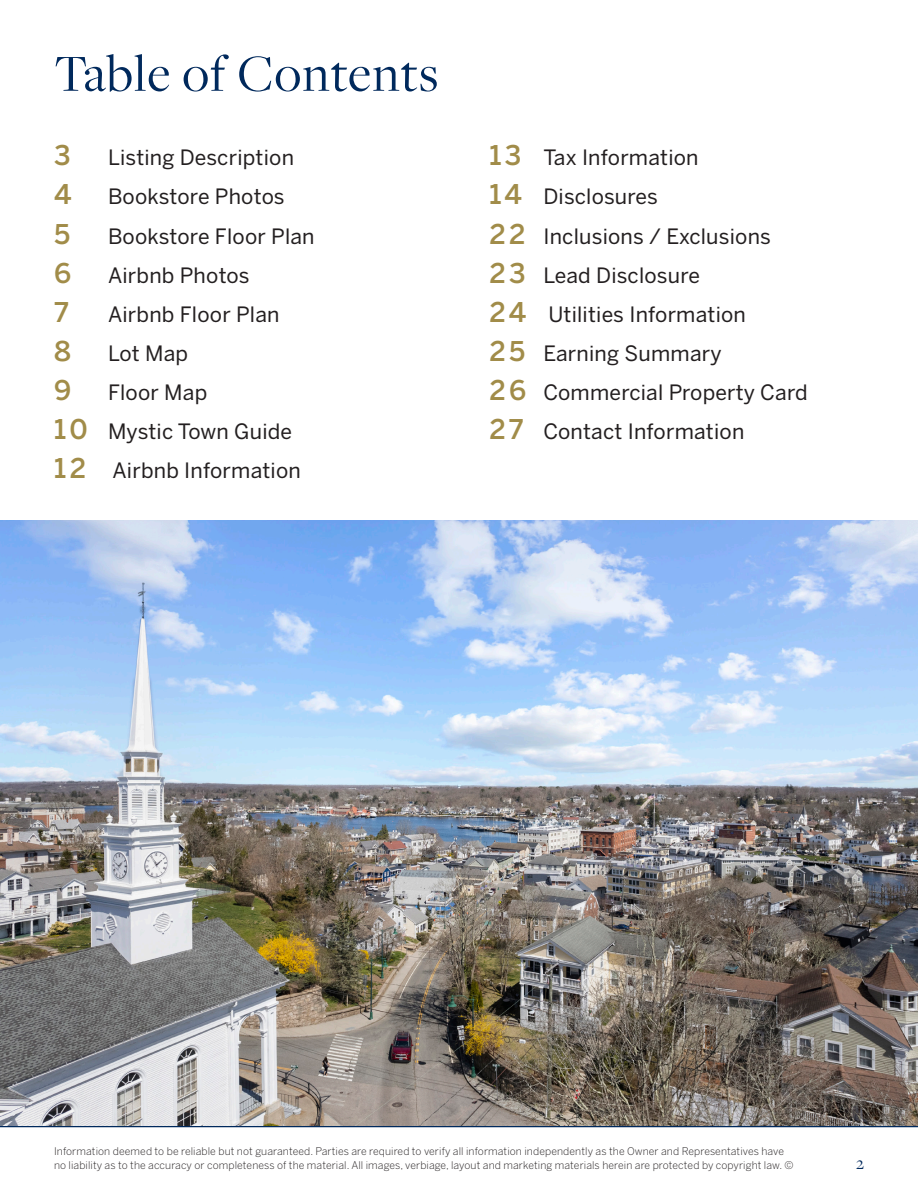
<style>
.page{position:relative;width:918px;height:1188px;background:#fff}
.page>*{position:absolute;margin:0;border:0;box-sizing:border-box;transform-origin:0 0}
.t1{font:54px "Freight Disp Pro";letter-spacing:.02em;color:#00295c}
.t2{font:500 27px "Benton Sans";color:#a18c49}
.t3{font:21px "Benton Sans";letter-spacing:.01em;color:#231f20}
.t4{font:18px "Freight Disp Pro";color:#00295c}
.t5{font:300 10.5px/13.6px "Benton Sans";letter-spacing:.01em;color:#231f20}
.s1{font-weight:500;font-size:27px;color:#a18c49}
</style>
<div class="page">
<hr style="left:0;top:1126px;width:918px;height:1px;background:#00295c">
<img style="left:0;top:520px;width:918px;height:606px">
<p class="t1" style="left:54px;top:38px;width:386px">Table of Contents</p>
<p class="t2" style="left:54px;top:139px;width:18px">3</p>
<p class="t3" style="left:108px;top:145px;width:188px">Listing Description</p>
<p class="t2" style="left:54px;top:179px;width:19px">4</p>
<p class="t3" style="left:108px;top:184px;width:178px">Bookstore Photos</p>
<p class="t2" style="left:54px;top:218px;width:18px">5</p>
<p class="t3" style="left:108px;top:223px;width:208px">Bookstore Floor Plan</p>
<p class="t2" style="left:54px;top:257px;width:19px">6</p>
<p class="t3" style="left:108px;top:263px;width:143px">Airbnb Photos</p>
<p class="t2" style="left:54px;top:296px;width:16px">7</p>
<p class="t3" style="left:108px;top:302px;width:173px">Airbnb Floor Plan</p>
<p class="t2" style="left:54px;top:335px;width:18px">8</p>
<p class="t3" style="left:108px;top:341px;width:82px">Lot Map</p>
<p class="t2" style="left:54px;top:374px;width:19px">9</p>
<p class="t3" style="left:108px;top:380px;width:101px">Floor Map</p>
<p class="t3" style="left:54px;top:419px;width:240px"><span class="s1">10</span> Mystic Town Guide</p>
<p class="t2" style="left:54px;top:453px;width:33px">12</p>
<p class="t3" style="left:112px;top:458px;width:190px">Airbnb Information</p>
<p class="t3" style="left:489px;top:145px;width:211px"><span class="s1">13</span> Tax Information</p>
<p class="t3" style="left:489px;top:184px;width:170px"><span class="s1">14</span> Disclosures</p>
<p class="t3" style="left:489px;top:223px;width:283px"><span class="s1">22</span> Inclusions / Exclusions</p>
<p class="t3" style="left:489px;top:263px;width:212px"><span class="s1">23</span> Lead Disclosure</p>
<p class="t3" style="left:489px;top:302px;width:258px"><span class="s1">24</span> Utilities Information</p>
<p class="t3" style="left:489px;top:341px;width:234px"><span class="s1">25</span> Earning Summary</p>
<p class="t3" style="left:489px;top:380px;width:320px"><span class="s1">26</span> Commercial Property Card</p>
<p class="t3" style="left:489px;top:419px;width:257px"><span class="s1">27</span> Contact Information</p>
<p class="t5" style="left:54px;top:1144px;width:741px">Information deemed to be reliable but not guaranteed. Parties are required to verify all information independently as the Owner and Representatives have no liability as to the accuracy or completeness of the material. All images, verbiage, layout and marketing materials herein are protected by copyright law. ©</p>
<p class="t4" style="left:856px;top:1151px;width:9px">2</p>
</div>
